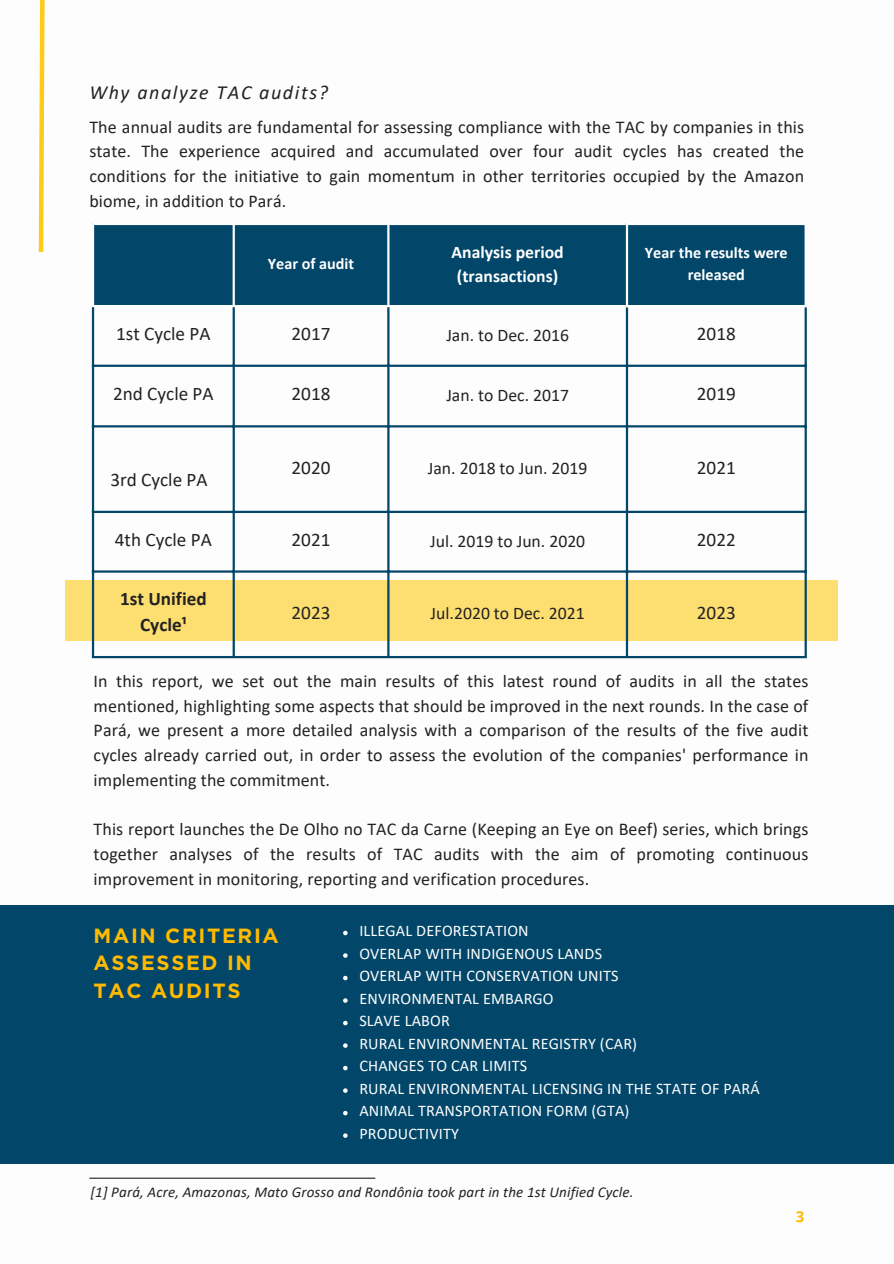
<style>
.page{position:relative;width:894px;height:1264px;background:#fff}
.page>*{position:absolute;margin:0;border:0;box-sizing:border-box;transform-origin:0 0}
.t1{font:700 20.55px/27.5px "Gotham";letter-spacing:.08em;color:#ffba00}
.t2{font:italic 19.95px "Calibri";letter-spacing:.08em;color:#222}
.t3{font:19.2px "Calibri";color:#222}
.t4{font:700 19.2px/25.8px "Calibri";color:#222;text-align:center}
.t5{font:18px/24.8px "Calibri";letter-spacing:.005em;color:#222;text-align:justify}
.t6{font:17.7px "Calibri";color:#222}
.t7{font:700 17.7px/24.8px "Calibri";color:#fff;text-align:center}
.t8{font:16.2px "Calibri";letter-spacing:.01em;color:#fdfdfd}
.t9{font:700 16.2px/22.5px "Calibri";color:#fff;text-align:center}
.t10{font:italic 15px "Calibri";letter-spacing:.01em;color:#222}
.t11{font:700 15px "Open Sans";color:#ffba00}
</style>
<div class="page">
<svg style="left:38px;top:0;width:7px;height:253px"></svg>
<div style="left:65px;top:580px;width:772px;height:61px;background:#fdde71"></div>
<div style="left:94px;top:225px;width:710px;height:80px;background:#024669"></div>
<hr style="left:232px;top:225px;width:3px;height:80px;background:#fdfdfd">
<hr style="left:387px;top:225px;width:2px;height:80px;background:#fdfdfd">
<hr style="left:92px;top:307px;width:2px;height:349px;background:#024669">
<hr style="left:232px;top:307px;width:3px;height:349px;background:#024669">
<hr style="left:387px;top:307px;width:2px;height:349px;background:#024669">
<hr style="left:625px;top:307px;width:3px;height:349px;background:#024669">
<hr style="left:804px;top:307px;width:2px;height:349px;background:#024669">
<hr style="left:92px;top:364px;width:714px;height:3px;background:#024669">
<hr style="left:92px;top:425px;width:714px;height:2px;background:#024669">
<hr style="left:92px;top:511px;width:714px;height:2px;background:#024669">
<hr style="left:92px;top:570px;width:714px;height:2px;background:#024669">
<hr style="left:92px;top:656px;width:714px;height:2px;background:#024669">
<hr style="left:625px;top:225px;width:3px;height:80px;background:#fff">
<div style="left:0;top:904px;width:893px;height:259px;background:#024669"></div>
<svg style="left:343px;top:930px;width:4px;height:5px"></svg>
<svg style="left:343px;top:953px;width:4px;height:4px"></svg>
<svg style="left:343px;top:975px;width:4px;height:5px"></svg>
<svg style="left:343px;top:998px;width:4px;height:4px"></svg>
<svg style="left:343px;top:1020px;width:4px;height:5px"></svg>
<svg style="left:343px;top:1043px;width:4px;height:4px"></svg>
<svg style="left:343px;top:1065px;width:4px;height:5px"></svg>
<svg style="left:343px;top:1088px;width:4px;height:4px"></svg>
<svg style="left:343px;top:1110px;width:4px;height:5px"></svg>
<svg style="left:343px;top:1133px;width:4px;height:4px"></svg>
<hr style="left:89px;top:1177px;width:286px;height:1px;background:#222">
<h2 class="t2" style="left:89px;top:84px;width:240px">Why analyze TAC audits?</h2>
<h3 class="t5" style="left:89px;top:116px;width:716px">The annual audits are fundamental for assessing compliance with the TAC by companies in this state. The experience acquired and accumulated over four audit cycles has created the conditions for the initiative to gain momentum in other territories occupied by the Amazon biome, in addition to Pará.</h3>
<p class="t9" style="left:268px;top:254px;width:88px">Year of audit</p>
<p class="t7" style="left:451px;top:241px;width:114px">Analysis period (transactions)</p>
<p class="t9" style="left:644px;top:242px;width:144px">Year the results were released</p>
<p class="t3" style="left:116px;top:325px;width:96px">1st Cycle PA</p>
<p class="t3" style="left:291px;top:325px;width:40px">2017</p>
<p class="t6" style="left:446px;top:328px;width:124px">Jan. to Dec. 2016</p>
<p class="t3" style="left:696px;top:325px;width:40px">2018</p>
<p class="t3" style="left:113px;top:385px;width:102px">2nd Cycle PA</p>
<p class="t3" style="left:291px;top:385px;width:40px">2018</p>
<p class="t6" style="left:446px;top:387px;width:124px">Jan. to Dec. 2017</p>
<p class="t3" style="left:696px;top:385px;width:40px">2019</p>
<p class="t3" style="left:110px;top:471px;width:99px">3rd Cycle PA</p>
<p class="t3" style="left:291px;top:459px;width:40px">2020</p>
<p class="t6" style="left:428px;top:460px;width:161px">Jan. 2018 to Jun. 2019</p>
<p class="t3" style="left:696px;top:459px;width:40px">2021</p>
<p class="t3" style="left:115px;top:531px;width:98px">4th Cycle PA</p>
<p class="t3" style="left:291px;top:531px;width:40px">2021</p>
<p class="t6" style="left:430px;top:533px;width:157px">Jul. 2019 to Jun. 2020</p>
<p class="t3" style="left:696px;top:531px;width:40px">2022</p>
<p class="t4" style="left:120px;top:587px;width:88px">1st Unified<br>Cycle¹</p>
<p class="t3" style="left:291px;top:604px;width:40px">2023</p>
<p class="t6" style="left:430px;top:605px;width:156px">Jul.2020 to Dec. 2021</p>
<h3 class="t3" style="left:696px;top:604px;width:40px">2023</h3>
<h3 class="t5" style="left:94px;top:670px;width:716px">In this report, we set out the main results of this latest round of audits in all the states mentioned, highlighting some aspects that should be improved in the next rounds. In the case of Pará, we present a more detailed analysis with a comparison of the results of the five audit cycles already carried out, in order to assess the evolution of the companies' performance in implementing the commitment.</h3>
<h1 class="t5" style="left:94px;top:818px;width:716px">This report launches the De Olho no TAC da Carne (Keeping an Eye on Beef) series, which brings together analyses of the results of TAC audits with the aim of promoting continuous improvement in monitoring, reporting and verification procedures.</h1>
<p class="t8" style="left:359px;top:924px;width:171px">ILLEGAL DEFORESTATION</p>
<p class="t8" style="left:359px;top:946px;width:244px">OVERLAP WITH INDIGENOUS LANDS</p>
<p class="t8" style="left:359px;top:969px;width:261px">OVERLAP WITH CONSERVATION UNITS</p>
<p class="t8" style="left:359px;top:991px;width:196px">ENVIRONMENTAL EMBARGO</p>
<p class="t8" style="left:359px;top:1014px;width:92px">SLAVE LABOR</p>
<p class="t8" style="left:359px;top:1036px;width:279px">RURAL ENVIRONMENTAL REGISTRY (CAR)</p>
<p class="t8" style="left:359px;top:1059px;width:169px">CHANGES TO CAR LIMITS</p>
<p class="t8" style="left:359px;top:1081px;width:402px">RURAL ENVIRONMENTAL LICENSING IN THE STATE OF PARÁ</p>
<p class="t8" style="left:359px;top:1104px;width:271px">ANIMAL TRANSPORTATION FORM (GTA)</p>
<p class="t8" style="left:359px;top:1126px;width:101px">PRODUCTIVITY</p>
<p class="t1" style="left:94px;top:921px;width:186px">MAIN CRITERIA<br>ASSESSED IN<br>TAC AUDITS</p>
<p class="t10" style="left:91px;top:1185px;width:544px">[1] Pará, Acre, Amazonas, Mato Grosso and Rondônia took part in the 1st Unified Cycle.</p>
<p class="t11" style="left:795px;top:1205px;width:10px">3</p>
</div>
